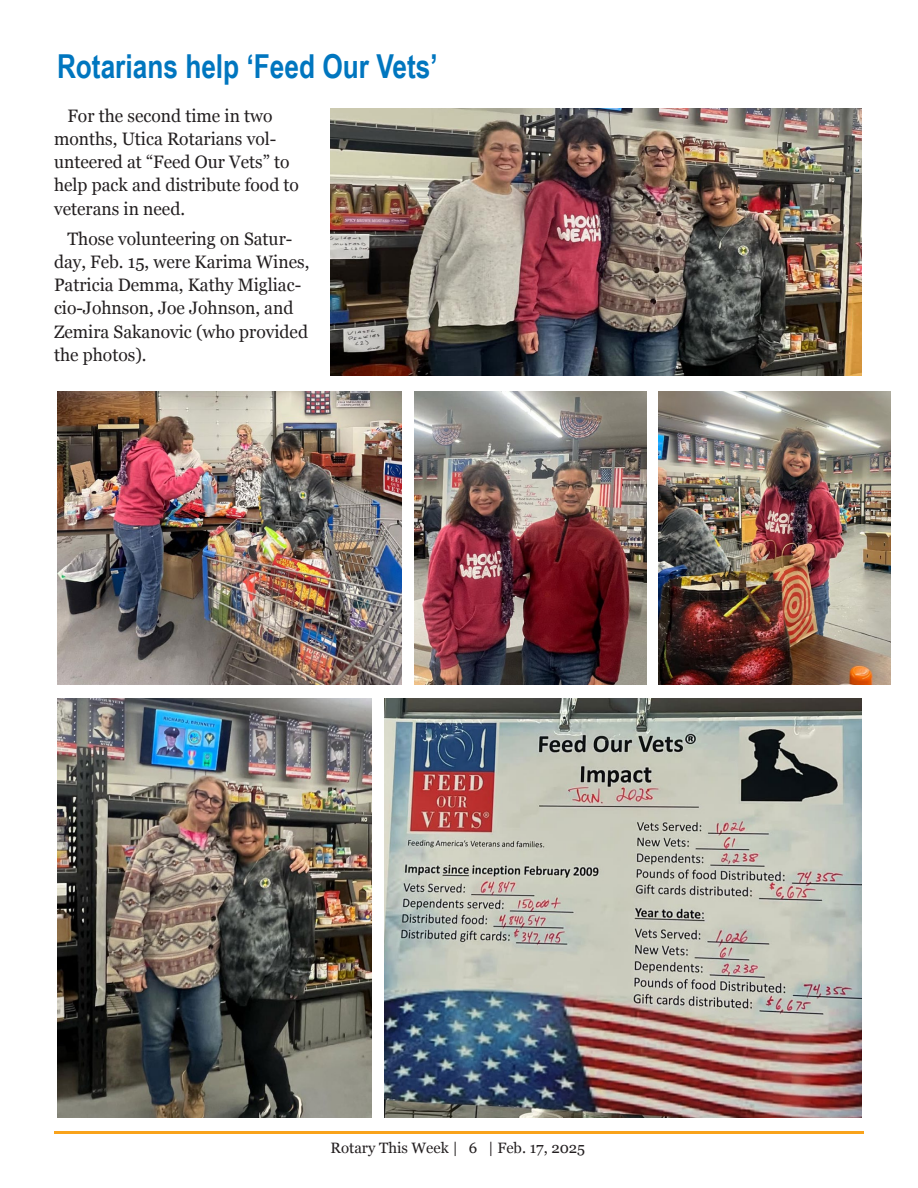
<style>
.page{position:relative;width:918px;height:1188px;background:#fff}
.page>*{position:absolute;margin:0;border:0;box-sizing:border-box;transform-origin:0 0}
.t1{font:700 33px "Arial Narrow";color:#0076bf}
.t2{font:18px/23.2px "Georgia";color:#231f20}
.t3{font:15px "Georgia";color:#231f20}
</style>
<div class="page">
<hr style="left:54px;top:1131px;width:810px;height:3px;background:#f9a31b">
<img style="left:330px;top:108px;width:532px;height:267px">
<img style="left:57px;top:391px;width:345px;height:293px">
<img style="left:414px;top:391px;width:232px;height:294px">
<img style="left:659px;top:391px;width:232px;height:294px">
<img style="left:384px;top:698px;width:478px;height:419px">
<img style="left:57px;top:698px;width:314px;height:419px">
<h1 class="t1" style="left:57px;top:41px;width:382px">Rotarians help ‘Feed Our Vets’</h1>
<p class="t2" style="left:54px;top:103px;width:246px;text-indent:14px">For the second time in two months, Utica Rotarians vol&shy;unteered at “Feed Our Vets” to help pack and distribute food to veterans in need.</p>
<p class="t2" style="left:54px;top:226px;width:257px;text-indent:13px">Those volunteering on Satur&shy;day, Feb. 15, were Karima Wines,<br>Patricia Demma, Kathy Migliac&shy;cio-Johnson, Joe Johnson, and<br>Zemira Sakanovic (who provided the photos).</p>
<p class="t3" style="left:331px;top:1137px;width:256px">Rotary This Week | 6 | Feb. 17, 2025</p>
</div>
